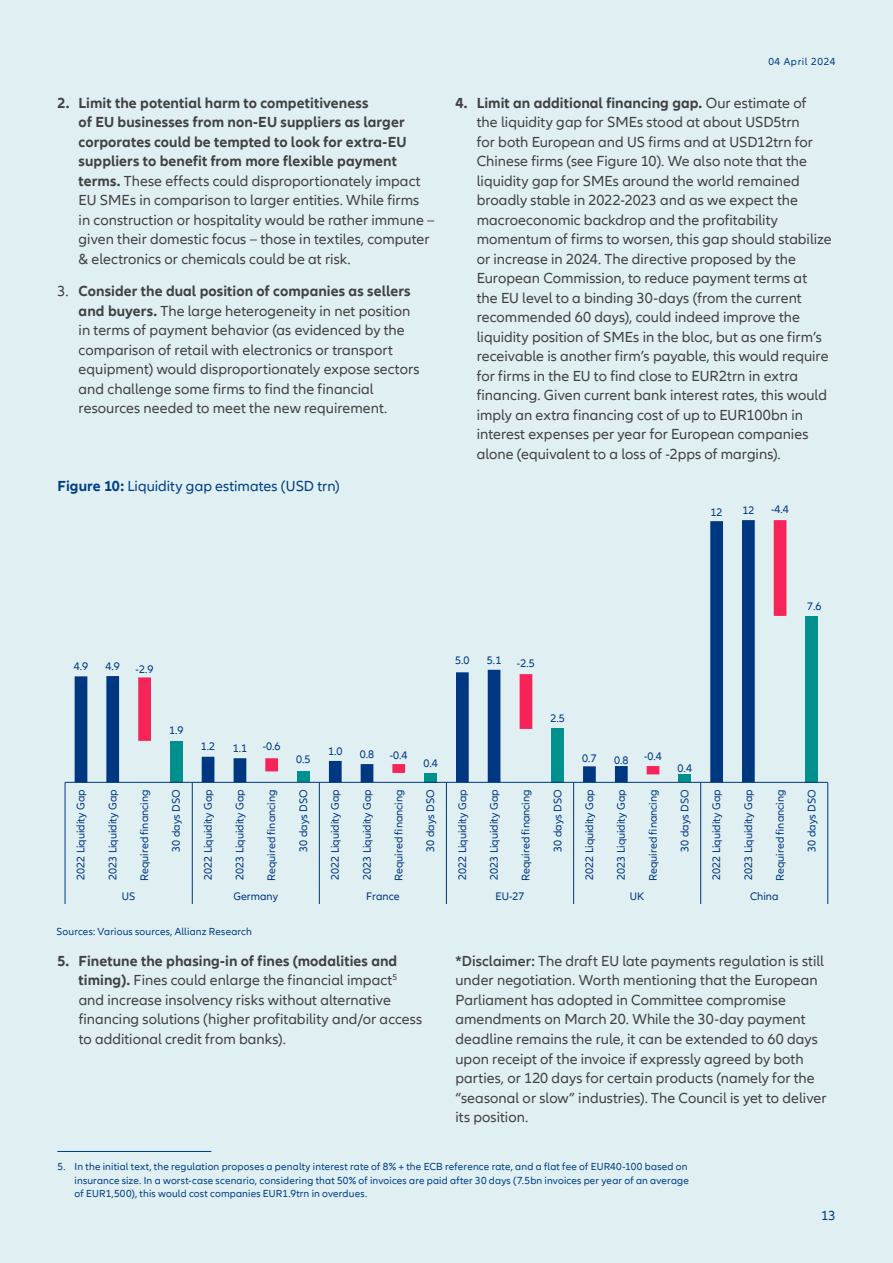
<style>
.page{position:relative;width:893px;height:1263px;background:#dfeff2}
.page>*{position:absolute;margin:0;border:0;box-sizing:border-box;transform-origin:0 0}
.t1{font:15px/19.5px "Allianz Neo";letter-spacing:.005em;color:#414140}
.t2{font:15px "Allianz Neo";letter-spacing:.005em;color:#003e84}
.t3{font:13.5px "Allianz Neo";color:#003e84}
.t4{font:11.25px "Allianz Neo";color:#003781}
.t5{font:10.5px/13.5px "Allianz Neo";letter-spacing:.015em;color:#003e84}
.t6{font:10.5px "Allianz Neo";letter-spacing:.06em;color:#003e84}
.s1{font-weight:700}
.s2{font-weight:600}
</style>
<div class="page">
<div style="left:806px;top:616px;width:12px;height:166px;background:#00908d"></div>
<svg style="left:75px;top:676px;width:680px;height:106px"></svg>
<svg style="left:138px;top:520px;width:648px;height:254px"></svg>
<hr style="left:65px;top:782px;width:763px;height:1px;background:#003781">
<hr style="left:827px;top:782px;width:1px;height:100px;background:#003781">
<hr style="left:700px;top:782px;width:1px;height:100px;background:#003781">
<hr style="left:573px;top:782px;width:1px;height:100px;background:#003781">
<hr style="left:446px;top:782px;width:1px;height:100px;background:#003781">
<hr style="left:319px;top:782px;width:1px;height:100px;background:#003781">
<hr style="left:192px;top:782px;width:1px;height:100px;background:#003781">
<hr style="left:65px;top:782px;width:1px;height:100px;background:#003781">
<svg style="left:827px;top:882px;width:1px;height:22px"></svg>
<svg style="left:700px;top:882px;width:1px;height:22px"></svg>
<svg style="left:573px;top:882px;width:1px;height:22px"></svg>
<svg style="left:446px;top:882px;width:1px;height:22px"></svg>
<svg style="left:319px;top:882px;width:1px;height:22px"></svg>
<svg style="left:192px;top:882px;width:1px;height:22px"></svg>
<svg style="left:65px;top:882px;width:1px;height:22px"></svg>
<hr style="left:57px;top:1151px;width:154px;height:1px;background:#003e84">
<p class="t1" style="left:79px;top:94px;width:358px;text-indent:-21px"><span class="s1">2. Limit the potential harm to competitiveness<br>of EU businesses from non-EU suppliers as larger corporates could be tempted to look for extra-EU suppliers to benefit from more flexible payment terms.</span> These effects could disproportionately impact EU SMEs in comparison to larger entities. While firms<br>in construction or hospitality would be rather immune – given their domestic focus – those in textiles, computer &amp; electronics or chemicals could be at risk.</p>
<p class="t1" style="left:79px;top:282px;width:342px;text-indent:-21px">3. <span class="s1">Consider the dual position of companies as sellers and buyers.</span> The large heterogeneity in net position in terms of payment behavior (as evidenced by the comparison of retail with electronics or transport equipment) would disproportionately expose sectors and challenge some firms to find the financial resources needed to meet the new requirement.</p>
<p class="t2" style="left:58px;top:477px;width:284px"><span class="s1">Figure 10:</span> Liquidity gap estimates (USD trn)</p>
<p class="t6" style="left:768px;top:56px;width:69px">04 April 2024</p>
<p class="t1" style="left:477px;top:94px;width:356px;text-indent:-21px"><span class="s1">4. Limit an additional financing gap.</span> Our estimate of<br>the liquidity gap for SMEs stood at about USD5trn<br>for both European and US firms and at USD12trn for Chinese firms (see Figure 10). We also note that the liquidity gap for SMEs around the world remained broadly stable in 2022-2023 and as we expect the macroeconomic backdrop and the profitability momentum of firms to worsen, this gap should stabilize or increase in 2024. The directive proposed by the European Commission, to reduce payment terms at the EU level to a binding 30-days (from the current recommended 60 days), could indeed improve the liquidity position of SMEs in the bloc, but as one firm’s receivable is another firm’s payable, this would require for firms in the EU to find close to EUR2trn in extra financing. Given current bank interest rates, this would imply an extra financing cost of up to EUR100bn in interest expenses per year for European companies alone (equivalent to a loss of -2pps of margins).</p>
<p class="t4" style="left:711px;top:506px;width:14px">12</p>
<p class="t4" style="left:742px;top:504px;width:14px">12</p>
<p class="t4" style="left:771px;top:503px;width:19px">-4.4</p>
<p class="t4" style="left:74px;top:660px;width:16px">4.9</p>
<p class="t4" style="left:106px;top:660px;width:16px">4.9</p>
<p class="t4" style="left:136px;top:662px;width:19px">-2.9</p>
<p class="t4" style="left:169px;top:723px;width:16px">1.9</p>
<p class="t4" style="left:201px;top:739px;width:16px">1.2</p>
<p class="t4" style="left:233px;top:742px;width:16px">1.1</p>
<p class="t4" style="left:263px;top:740px;width:19px">-0.6</p>
<p class="t4" style="left:296px;top:753px;width:16px">0.5</p>
<p class="t4" style="left:455px;top:654px;width:16px">5.0</p>
<p class="t4" style="left:487px;top:654px;width:16px">5.1</p>
<p class="t4" style="left:517px;top:657px;width:19px">-2.5</p>
<p class="t4" style="left:328px;top:745px;width:16px">1.0</p>
<p class="t4" style="left:360px;top:748px;width:16px">0.8</p>
<p class="t4" style="left:390px;top:748px;width:19px">-0.4</p>
<p class="t4" style="left:423px;top:757px;width:16px">0.4</p>
<p class="t4" style="left:550px;top:712px;width:16px">2.5</p>
<p class="t4" style="left:582px;top:751px;width:16px">0.7</p>
<p class="t4" style="left:614px;top:753px;width:16px">0.8</p>
<p class="t4" style="left:644px;top:750px;width:19px">-0.4</p>
<p class="t4" style="left:678px;top:762px;width:16px">0.4</p>
<p class="t4" style="left:807px;top:600px;width:16px">7.6</p>
<p class="t4" style="left:74px;top:880px;width:92px;rotate:-90deg">2022 Liquidity Gap</p>
<p class="t4" style="left:106px;top:880px;width:92px;rotate:-90deg">2023 Liquidity Gap</p>
<p class="t4" style="left:138px;top:881px;width:93px;rotate:-90deg">Required financing</p>
<p class="t4" style="left:170px;top:852px;width:64px;rotate:-90deg">30 days DSO</p>
<p class="t4" style="left:202px;top:880px;width:92px;rotate:-90deg">2022 Liquidity Gap</p>
<p class="t4" style="left:233px;top:880px;width:92px;rotate:-90deg">2023 Liquidity Gap</p>
<p class="t4" style="left:265px;top:881px;width:93px;rotate:-90deg">Required financing</p>
<p class="t4" style="left:297px;top:852px;width:64px;rotate:-90deg">30 days DSO</p>
<p class="t4" style="left:329px;top:880px;width:92px;rotate:-90deg">2022 Liquidity Gap</p>
<p class="t4" style="left:361px;top:880px;width:92px;rotate:-90deg">2023 Liquidity Gap</p>
<p class="t4" style="left:392px;top:881px;width:93px;rotate:-90deg">Required financing</p>
<p class="t4" style="left:424px;top:852px;width:64px;rotate:-90deg">30 days DSO</p>
<p class="t4" style="left:456px;top:880px;width:92px;rotate:-90deg">2022 Liquidity Gap</p>
<p class="t4" style="left:488px;top:880px;width:92px;rotate:-90deg">2023 Liquidity Gap</p>
<p class="t4" style="left:519px;top:881px;width:93px;rotate:-90deg">Required financing</p>
<p class="t4" style="left:551px;top:852px;width:64px;rotate:-90deg">30 days DSO</p>
<p class="t4" style="left:583px;top:880px;width:92px;rotate:-90deg">2022 Liquidity Gap</p>
<p class="t4" style="left:615px;top:880px;width:92px;rotate:-90deg">2023 Liquidity Gap</p>
<p class="t4" style="left:647px;top:881px;width:93px;rotate:-90deg">Required financing</p>
<p class="t4" style="left:678px;top:852px;width:64px;rotate:-90deg">30 days DSO</p>
<p class="t4" style="left:710px;top:880px;width:92px;rotate:-90deg">2022 Liquidity Gap</p>
<p class="t4" style="left:742px;top:880px;width:92px;rotate:-90deg">2023 Liquidity Gap</p>
<p class="t4" style="left:774px;top:881px;width:93px;rotate:-90deg">Required financing</p>
<p class="t4" style="left:805px;top:852px;width:64px;rotate:-90deg">30 days DSO</p>
<p class="t4" style="left:122px;top:890px;width:15px">US</p>
<p class="t4" style="left:233px;top:890px;width:46px">Germany</p>
<p class="t4" style="left:366px;top:890px;width:35px">France</p>
<p class="t4" style="left:496px;top:890px;width:30px">EU-27</p>
<p class="t4" style="left:630px;top:890px;width:16px">UK</p>
<p class="t4" style="left:750px;top:890px;width:30px">China</p>
<p class="t5" style="left:57px;top:925px;width:197px">Sources: Various sources, Allianz Research</p>
<p class="t1" style="left:79px;top:952px;width:345px;text-indent:-21px"><span class="s1">5. Finetune the phasing-in of fines (modalities and timing).</span> Fines could enlarge the financial impact<sup>5 </sup>and increase insolvency risks without alternative financing solutions (higher profitability and/or access to additional credit from banks).</p>
<p class="t1" style="left:455px;top:952px;width:373px"><span class="s2">*Disclaimer:</span> The draft EU late payments regulation is still under negotiation. Worth mentioning that the European Parliament has adopted in Committee compromise amendments on March 20. While the 30-day payment deadline remains the rule, it can be extended to 60 days upon receipt of the invoice if expressly agreed by both parties, or 120 days for certain products (namely for the “seasonal or slow” industries). The Council is yet to deliver its position.</p>
<p class="t5" style="left:75px;top:1160px;width:616px;text-indent:-17px">5. In the initial text, the regulation proposes a penalty interest rate of 8% + the ECB reference rate, and a flat fee of EUR40-100 based on insurance size. In a worst-case scenario, considering that 50% of invoices are paid after 30 days (7.5bn invoices per year of an average of EUR1,500), this would cost companies EUR1.9trn in overdues.</p>
<p class="t3" style="left:821px;top:1208px;width:16px">13</p>
</div>
